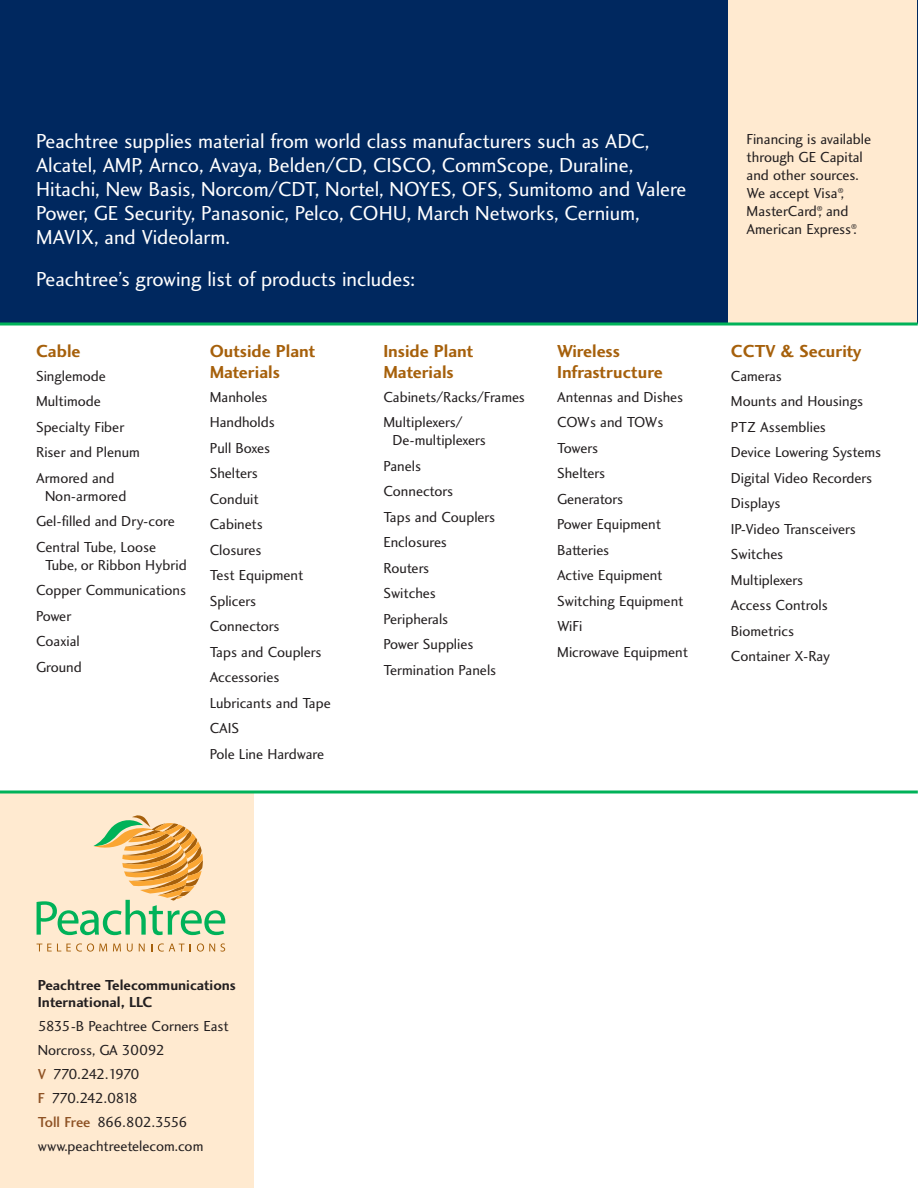
<style>
.page{position:relative;width:918px;height:1188px;background:#fff}
.page>*{position:absolute;margin:0;border:0;box-sizing:border-box;transform-origin:0 0}
.t1{font:21px/24px "Charlotte Sans Book Plain";color:#fff}
.t2{font:18px/21px "Charlotte Sans Bold Plain";color:#a6600b}
.t3{font:15px/25.5px "Charlotte Sans Book Plain";color:#231f20}
.t4{font:15px/16.5px "Charlotte Sans Bold Plain";color:#231f20}
.s1{font-family:"Charlotte Sans Medium Plain";color:#8e5224}
</style>
<div class="page">
<div style="left:0;top:0;width:918px;height:324px;background:#00285f"></div>
<div style="left:729px;top:0;width:188px;height:324px;background:#ffead0"></div>
<div style="left:0;top:792px;width:253px;height:396px;background:#ffead0"></div>
<svg style="left:37px;top:815px;width:188px;height:120px"></svg>
<svg style="left:37px;top:943px;width:70px;height:9px"></svg>
<svg style="left:113px;top:944px;width:8px;height:7px"></svg>
<svg style="left:127px;top:944px;width:6px;height:8px"></svg>
<svg style="left:139px;top:944px;width:6px;height:7px"></svg>
<svg style="left:158px;top:943px;width:33px;height:9px"></svg>
<svg style="left:197px;top:943px;width:28px;height:9px"></svg>
<svg style="left:0;top:322px;width:918px;height:4px;background:#26af70"></svg>
<svg style="left:0;top:790px;width:918px;height:4px;background:#3fc480"></svg>
<p class="t1" style="left:36px;top:131px;width:652px">Peachtree supplies material from world class manufacturers such as ADC, Alcatel, AMP, Arnco, Avaya, Belden/CD, CISCO, CommScope, Duraline, Hitachi, New Basis, Norcom/CDT, Nortel, NOYES, OFS, Sumitomo and Valere Power, GE Security, Panasonic, Pelco, COHU, March Networks, Cernium, MAVIX, and Videolarm.</p>
<h1 class="t1" style="left:36px;top:269px;width:380px">Peachtree’s growing list of products includes:</h1>
<p class="t2" style="left:36px;top:342px;width:46px">Cable</p>
<p class="t3" style="left:36px;top:364px;width:105px">Singlemode<br>Multimode<br>Specialty Fiber<br>Riser and Plenum<br>Armored and</p>
<p class="t3" style="left:36px;top:484px;width:140px;text-indent:9px">Non-armored<br>Gel-filled and Dry-core<br>Central Tube, Loose</p>
<p class="t3" style="left:36px;top:553px;width:152px;text-indent:9px">Tube, or Ribbon Hybrid<br>Copper Communications<br>Power<br>Coaxial<br>Ground</p>
<p class="t2" style="left:210px;top:342px;width:107px">Outside Plant<br>Materials</p>
<p class="t3" style="left:210px;top:385px;width:123px">Manholes<br>Handholds<br>Pull Boxes<br>Shelters<br>Conduit<br>Cabinets<br>Closures<br>Test Equipment<br>Splicers<br>Connectors<br>Taps and Couplers<br>Accessories<br>Lubricants and Tape<br>CAIS<br>Pole Line Hardware</p>
<p class="t2" style="left:383px;top:342px;width:92px">Inside Plant<br>Materials</p>
<p class="t3" style="left:383px;top:385px;width:143px">Cabinets/Racks/Frames<br>Multiplexers/</p>
<p class="t3" style="left:383px;top:429px;width:114px;text-indent:9px">De-multiplexers<br>Panels<br>Connectors<br>Taps and Couplers<br>Enclosures<br>Routers<br>Switches<br>Peripherals<br>Power Supplies<br>Termination Panels</p>
<p class="t2" style="left:557px;top:342px;width:107px">Wireless<br>Infrastructure</p>
<p class="t3" style="left:557px;top:385px;width:132px">Antennas and Dishes<br>COWs and TOWs<br>Towers<br>Shelters<br>Generators<br>Power Equipment<br>Batteries<br>Active Equipment<br>Switching Equipment<br>WiFi<br>Microwave Equipment</p>
<p class="t3" style="left:747px;top:132px;width:126px;line-height:18px">Financing is available through GE Capital and other sources.<br>We accept Visa<sup>®</sup>,<br>MasterCard<sup>®</sup>, and<br>American Express<sup>®</sup>.</p>
<p class="t2" style="left:731px;top:342px;width:132px">CCTV &amp; Security</p>
<p class="t3" style="left:731px;top:364px;width:152px">Cameras<br>Mounts and Housings<br>PTZ Assemblies<br>Device Lowering Systems<br>Digital Video Recorders<br>Displays<br>IP-Video Transceivers<br>Switches<br>Multiplexers<br>Access Controls<br>Biometrics<br>Container X-Ray</p>
<p class="t4" style="left:38px;top:978px;width:200px">Peachtree Telecommunications<br>International, LLC</p>
<p class="t3" style="left:38px;top:1015px;width:192px;line-height:24px">5835-B Peachtree Corners East<br>Norcross, GA 30092<br><span class="s1">V</span> 770.242.1970<br><span class="s1">F</span> 770.242.0818<br><span class="s1">Toll Free</span> 866.802.3556 www.peachtreetelecom.com</p>
</div>
